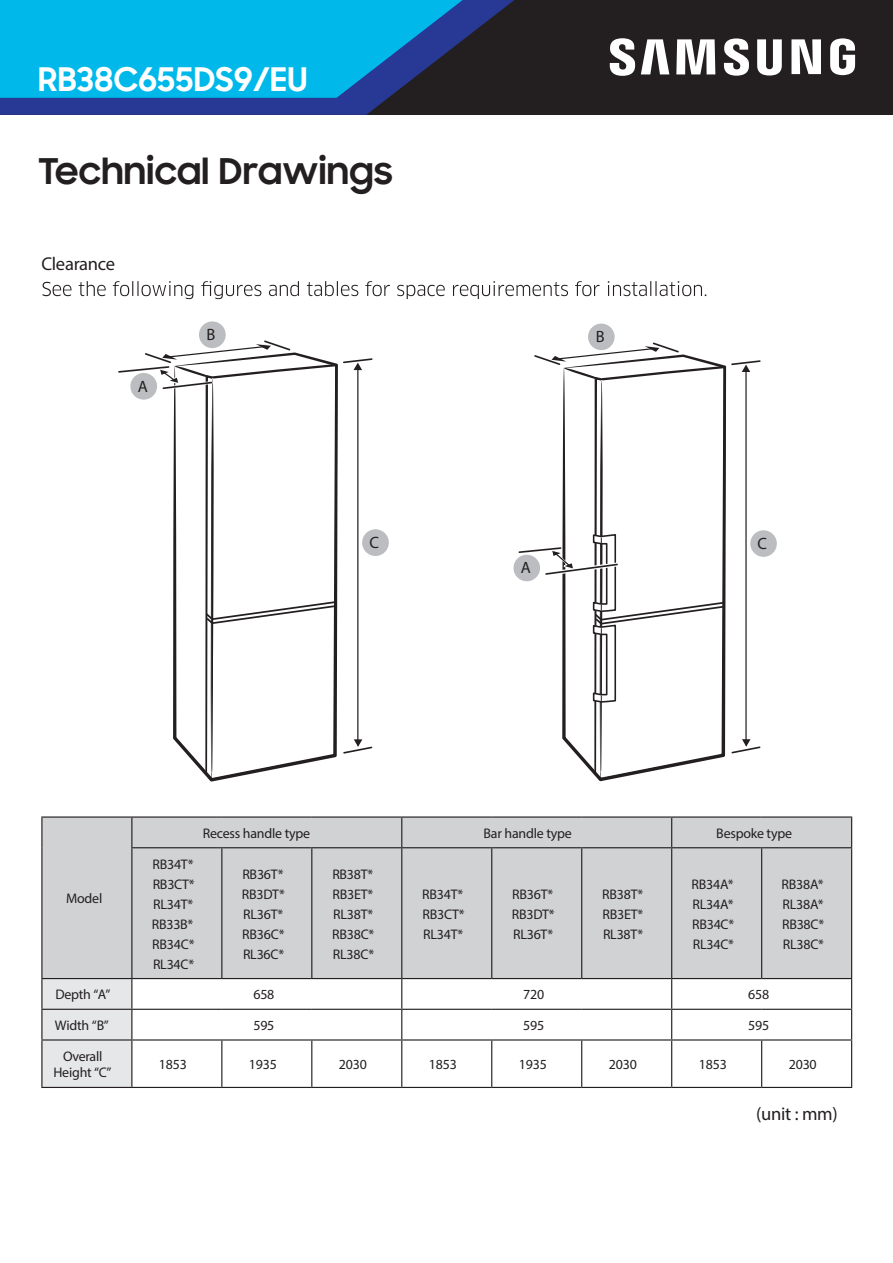
<style>
.page{position:relative;width:893px;height:1263px;background:#fff}
.page>*{position:absolute;margin:0;border:0;box-sizing:border-box;transform-origin:0 0}
.t1{font:500 39.45px "Samsung Clan Pro";letter-spacing:-.01em;color:#231f20}
.t2{font:700 36px "Samsung Sharp Sans";letter-spacing:.01em;color:#231f20}
.t3{font:700 33px "Samsung Sharp Sans";letter-spacing:.01em;color:#fff}
.t4{font:18.6px "Samsung Clan Pro News";letter-spacing:-.015em;color:#231f20}
.t5{font:18.6px "Samsung Clan Pro";letter-spacing:-.015em;color:#231f20}
.t6{font:500 16.5px "Samsung Clan Pro";color:#231f20}
.t7{font:500 16.35px "Samsung Clan Pro";color:#231f20}
.t8{font:13.95px/20px "Samsung Clan Pro News";letter-spacing:-.015em;color:#231f20;text-align:justify}
.t9{font:13.95px/16.6px "Samsung Clan Pro";letter-spacing:-.015em;color:#231f20;text-align:center}
</style>
<div class="page">
<div style="left:0;top:0;width:893px;height:115px;background:#231f20"></div>
<svg style="left:0;top:0;width:514px;height:115px;fill:#273895"></svg>
<svg style="left:0;top:0;width:497px;height:98px;background:#079dce"></svg>
<svg style="left:610px;top:38px;width:245px;height:38px"></svg>
<svg style="left:42px;top:281px;width:664px;height:18px"></svg>
<svg style="left:518px;top:342px;width:243px;height:437px"></svg>
<svg style="left:118px;top:338px;width:255px;height:442px"></svg>
<div style="left:588px;top:324px;width:27px;height:26px;background:#bcbdc0;border-radius:50%"></div>
<div style="left:750px;top:530px;width:27px;height:27px;background:#bcbdc0;border-radius:50%"></div>
<div style="left:513px;top:555px;width:27px;height:26px;background:#bcbdc0;border-radius:50%"></div>
<div style="left:130px;top:373px;width:27px;height:27px;background:#bcbdc0;border-radius:50%"></div>
<div style="left:199px;top:321px;width:27px;height:27px;background:#bcbdc0;border-radius:50%"></div>
<div style="left:362px;top:529px;width:27px;height:27px;background:#bcbdc0;border-radius:50%"></div>
<div style="left:42px;top:818px;width:809px;height:160px;background:#d1d2d4"></div>
<hr style="left:41px;top:816px;width:91px;height:2px;background:#231f20">
<hr style="left:41px;top:818px;width:1px;height:30px;background:#231f20">
<hr style="left:132px;top:816px;width:90px;height:2px;background:#231f20">
<svg style="left:131px;top:818px;width:1px;height:29px"></svg>
<hr style="left:222px;top:816px;width:90px;height:2px;background:#231f20">
<hr style="left:312px;top:816px;width:90px;height:2px;background:#231f20">
<hr style="left:402px;top:816px;width:90px;height:2px;background:#231f20">
<svg style="left:401px;top:818px;width:1px;height:29px"></svg>
<hr style="left:492px;top:816px;width:90px;height:2px;background:#231f20">
<hr style="left:582px;top:816px;width:90px;height:2px;background:#231f20">
<hr style="left:672px;top:816px;width:90px;height:2px;background:#231f20">
<svg style="left:671px;top:818px;width:1px;height:29px"></svg>
<hr style="left:762px;top:816px;width:90px;height:2px;background:#231f20">
<svg style="left:851px;top:818px;width:1px;height:29px"></svg>
<hr style="left:41px;top:848px;width:1px;height:130px;background:#231f20">
<hr style="left:131px;top:847px;width:91px;height:1px;background:#231f20">
<hr style="left:131px;top:848px;width:1px;height:130px;background:#231f20">
<hr style="left:222px;top:847px;width:90px;height:1px;background:#231f20">
<hr style="left:221px;top:848px;width:1px;height:130px;background:#231f20">
<hr style="left:312px;top:847px;width:90px;height:1px;background:#231f20">
<hr style="left:311px;top:848px;width:1px;height:130px;background:#231f20">
<hr style="left:402px;top:847px;width:90px;height:1px;background:#231f20">
<hr style="left:401px;top:848px;width:1px;height:130px;background:#231f20">
<hr style="left:492px;top:847px;width:90px;height:1px;background:#231f20">
<hr style="left:491px;top:848px;width:1px;height:130px;background:#231f20">
<hr style="left:582px;top:847px;width:90px;height:1px;background:#231f20">
<hr style="left:581px;top:848px;width:1px;height:130px;background:#231f20">
<hr style="left:672px;top:847px;width:90px;height:1px;background:#231f20">
<hr style="left:671px;top:848px;width:1px;height:130px;background:#231f20">
<hr style="left:762px;top:847px;width:90px;height:1px;background:#231f20">
<hr style="left:761px;top:848px;width:1px;height:130px;background:#231f20">
<hr style="left:851px;top:848px;width:1px;height:130px;background:#231f20">
<hr style="left:132px;top:978px;width:90px;height:1px;background:#231f20">
<hr style="left:222px;top:978px;width:90px;height:1px;background:#231f20">
<hr style="left:312px;top:978px;width:90px;height:1px;background:#231f20">
<hr style="left:402px;top:978px;width:90px;height:1px;background:#231f20">
<hr style="left:401px;top:979px;width:1px;height:30px;background:#231f20">
<hr style="left:492px;top:978px;width:90px;height:1px;background:#231f20">
<hr style="left:582px;top:978px;width:90px;height:1px;background:#231f20">
<hr style="left:672px;top:978px;width:90px;height:1px;background:#231f20">
<hr style="left:671px;top:979px;width:1px;height:30px;background:#231f20">
<hr style="left:762px;top:978px;width:90px;height:1px;background:#231f20">
<hr style="left:851px;top:979px;width:1px;height:30px;background:#231f20">
<hr style="left:132px;top:1009px;width:90px;height:1px;background:#231f20">
<svg style="left:41px;top:978px;width:91px;height:109px;background:#dddee0"></svg>
<hr style="left:222px;top:1009px;width:90px;height:1px;background:#231f20">
<hr style="left:312px;top:1009px;width:90px;height:1px;background:#231f20">
<hr style="left:402px;top:1009px;width:90px;height:1px;background:#231f20">
<svg style="left:401px;top:1010px;width:1px;height:29px"></svg>
<hr style="left:492px;top:1009px;width:90px;height:1px;background:#231f20">
<hr style="left:582px;top:1009px;width:90px;height:1px;background:#231f20">
<hr style="left:672px;top:1009px;width:90px;height:1px;background:#231f20">
<svg style="left:671px;top:1010px;width:1px;height:29px"></svg>
<hr style="left:762px;top:1009px;width:90px;height:1px;background:#231f20">
<svg style="left:851px;top:1010px;width:1px;height:29px"></svg>
<hr style="left:41px;top:1039px;width:91px;height:1px;background:#231f20">
<hr style="left:41px;top:1040px;width:1px;height:47px;background:#231f20">
<hr style="left:132px;top:1039px;width:90px;height:1px;background:#231f20">
<hr style="left:131px;top:1040px;width:1px;height:47px;background:#231f20">
<hr style="left:222px;top:1039px;width:90px;height:1px;background:#231f20">
<hr style="left:221px;top:1040px;width:1px;height:47px;background:#231f20">
<hr style="left:312px;top:1039px;width:90px;height:1px;background:#231f20">
<hr style="left:311px;top:1040px;width:1px;height:47px;background:#231f20">
<hr style="left:402px;top:1039px;width:90px;height:1px;background:#231f20">
<hr style="left:401px;top:1040px;width:1px;height:47px;background:#231f20">
<hr style="left:492px;top:1039px;width:90px;height:1px;background:#231f20">
<hr style="left:491px;top:1040px;width:1px;height:47px;background:#231f20">
<hr style="left:582px;top:1039px;width:90px;height:1px;background:#231f20">
<hr style="left:581px;top:1040px;width:1px;height:47px;background:#231f20">
<hr style="left:672px;top:1039px;width:90px;height:1px;background:#231f20">
<hr style="left:671px;top:1040px;width:1px;height:47px;background:#231f20">
<hr style="left:762px;top:1039px;width:90px;height:1px;background:#231f20">
<hr style="left:761px;top:1040px;width:1px;height:47px;background:#231f20">
<hr style="left:851px;top:1040px;width:1px;height:47px;background:#231f20">
<hr style="left:41px;top:1087px;width:91px;height:1px;background:#231f20">
<hr style="left:132px;top:1087px;width:90px;height:1px;background:#231f20">
<hr style="left:222px;top:1087px;width:90px;height:1px;background:#231f20">
<hr style="left:312px;top:1087px;width:90px;height:1px;background:#231f20">
<hr style="left:402px;top:1087px;width:90px;height:1px;background:#231f20">
<hr style="left:492px;top:1087px;width:90px;height:1px;background:#231f20">
<hr style="left:582px;top:1087px;width:90px;height:1px;background:#231f20">
<hr style="left:672px;top:1087px;width:90px;height:1px;background:#231f20">
<hr style="left:762px;top:1087px;width:90px;height:1px;background:#231f20">
<h3 class="t3" style="left:38px;top:55px;width:271px">RB38C655DS9/EU</h3>
<h1 class="t1" style="left:41px;top:144px;width:179px">Installation</h1>
<h2 class="t2" style="left:38px;top:145px;width:356px">Technical Drawings</h2>
<h3 class="t4" style="left:41px;top:253px;width:75px">Clearance</h3>
<p class="t6" style="left:138px;top:376px;width:12px">A</p>
<p class="t6" style="left:207px;top:324px;width:10px">B</p>
<p class="t6" style="left:369px;top:532px;width:11px">C</p>
<p class="t7" style="left:596px;top:327px;width:10px">B</p>
<p class="t7" style="left:521px;top:558px;width:12px">A</p>
<p class="t7" style="left:757px;top:533px;width:11px">C</p>
<p class="t8" style="left:66px;top:888px;width:38px">Model</p>
<p class="t8" style="left:203px;top:823px;width:109px">Recess handle type</p>
<p class="t8" style="left:483px;top:823px;width:90px">Bar handle type</p>
<p class="t8" style="left:716px;top:823px;width:77px">Bespoke type</p>
<p class="t8" style="left:152px;top:854px;width:44px">RB34T* RB3CT* RL34T* RB33B* RB34C* RL34C*</p>
<p class="t8" style="left:242px;top:864px;width:44px">RB36T* RB3DT* RL36T* RB36C* RL36C*</p>
<p class="t8" style="left:332px;top:864px;width:44px">RB38T* RB3ET* RL38T* RB38C* RL38C*</p>
<p class="t8" style="left:422px;top:884px;width:44px">RB34T* RB3CT* RL34T*</p>
<p class="t8" style="left:512px;top:884px;width:44px">RB36T* RB3DT* RL36T*</p>
<p class="t8" style="left:602px;top:884px;width:43px">RB38T* RB3ET* RL38T*</p>
<p class="t8" style="left:692px;top:874px;width:44px">RB34A* RL34A* RB34C* RL34C*</p>
<p class="t8" style="left:782px;top:874px;width:44px">RB38A* RL38A* RB38C* RL38C*</p>
<p class="t9" style="left:55px;top:986px;width:57px">Depth “A”</p>
<p class="t9" style="left:253px;top:986px;width:23px">658</p>
<p class="t9" style="left:523px;top:986px;width:23px">720</p>
<p class="t9" style="left:748px;top:986px;width:23px">658</p>
<p class="t9" style="left:55px;top:1017px;width:55px">Width “B”</p>
<p class="t9" style="left:253px;top:1017px;width:23px">595</p>
<p class="t9" style="left:523px;top:1017px;width:23px">595</p>
<p class="t9" style="left:748px;top:1017px;width:23px">595</p>
<p class="t9" style="left:53px;top:1047px;width:60px">Overall<br>Height “C”</p>
<p class="t9" style="left:159px;top:1056px;width:30px">1853</p>
<p class="t9" style="left:249px;top:1056px;width:30px">1935</p>
<p class="t9" style="left:339px;top:1056px;width:30px">2030</p>
<p class="t9" style="left:429px;top:1056px;width:30px">1853</p>
<p class="t9" style="left:519px;top:1056px;width:30px">1935</p>
<p class="t9" style="left:609px;top:1056px;width:30px">2030</p>
<p class="t9" style="left:699px;top:1056px;width:30px">1853</p>
<p class="t9" style="left:789px;top:1056px;width:30px">2030</p>
<h3 class="t5" style="left:756px;top:1102px;width:83px">(unit : mm)</h3>
</div>
